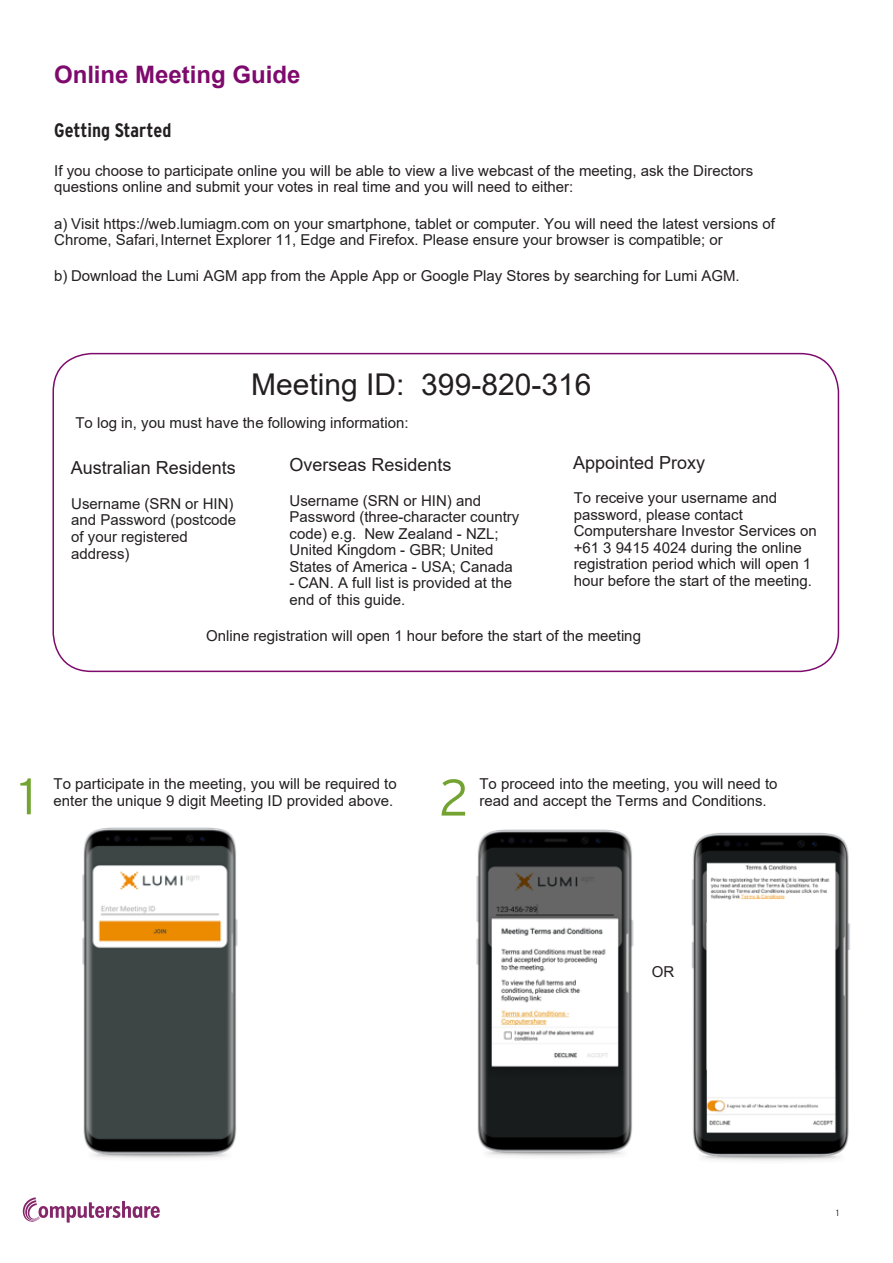
<style>
.page{position:relative;width:893px;height:1263px;background:#fff}
.page>*{position:absolute;margin:0;border:0;box-sizing:border-box;transform-origin:0 0}
.t1{font:300 51.3px "Interstate";color:#73a432}
.t2{font:30px "Arial";color:#231f20}
.t3{font:700 24px "Arial";color:#7e0a6d}
.t4{font:700 condensed 19.5px "Interstate";color:#231f20}
.t5{font:18px "Arial";color:#231f20}
.t6{font:15px/16.5px "Arial";color:#231f20}
.t7{font:300 9px "Interstate";color:#231f20}
</style>
<div class="page">
<svg style="left:22px;top:1197px;width:138px;height:25px"></svg>
<div style="left:52px;top:353px;width:787px;height:319px;border:2px solid #7e0a6d;border-radius:38px"></div>
<img style="left:82px;top:827px;width:156px;height:332px">
<img style="left:476px;top:829px;width:158px;height:328px">
<img style="left:691px;top:832px;width:159px;height:329px">
<h3 class="t3" style="left:54px;top:61px;width:248px">Online Meeting Guide</h3>
<h3 class="t4" style="left:54px;top:119px;width:119px">Getting Started</h3>
<p class="t6" style="left:54px;top:162px;width:700px">If you choose to participate online you will be able to view a live webcast of the meeting, ask the Directors questions online and submit your votes in real time and you will need to either:</p>
<p class="t6" style="left:54px;top:215px;width:722px">a) Visit https://web.lumiagm.com on your smartphone, tablet or computer. You will need the latest versions of<br>Chrome, Safari,Internet Explorer 11, Edge and Firefox. Please ensure your browser is compatible; or</p>
<p class="t6" style="left:54px;top:268px;width:687px">b) Download the Lumi AGM app from the Apple App or Google Play Stores by searching for Lumi AGM.</p>
<h2 class="t2" style="left:251px;top:368px;width:342px">Meeting ID: 399-820-316</h2>
<p class="t6" style="left:75px;top:414px;width:335px">To log in, you must have the following information:</p>
<p class="t5" style="left:71px;top:458px;width:166px">Australian Residents</p>
<p class="t5" style="left:289px;top:455px;width:163px">Overseas Residents</p>
<p class="t5" style="left:573px;top:452px;width:133px">Appointed Proxy</p>
<p class="t6" style="left:71px;top:495px;width:166px">Username (SRN or HIN) and Password (postcode of your registered address)</p>
<p class="t6" style="left:290px;top:492px;width:231px">Username (SRN or HIN) and<br>Password (three-character country code) e.g. New Zealand - NZL;<br>United Kingdom - GBR; United<br>States of America - USA; Canada</p>
<p class="t6" style="left:290px;top:575px;width:224px">- CAN. A full list is provided at the end of this guide.</p>
<p class="t6" style="left:574px;top:490px;width:245px">To receive your username and password, please contact<br>Computershare Investor Services on +61 3 9415 4024 during the online registration period which will open 1 hour before the start of the meeting.</p>
<p class="t6" style="left:206px;top:627px;width:436px">Online registration will open 1 hour before the start of the meeting</p>
<h1 class="t1" style="left:20px;top:767px;width:18px">1</h1>
<h1 class="t1" style="left:439px;top:769px;width:31px">2</h1>
<p class="t6" style="left:54px;top:776px;width:345px">To participate in the meeting, you will be required to enter the unique 9 digit Meeting ID provided above.</p>
<p class="t6" style="left:479px;top:776px;width:300px">To proceed into the meeting, you will need to read and accept the Terms and Conditions.</p>
<p class="t6" style="left:652px;top:964px;width:24px">OR</p>
<p class="t7" style="left:836px;top:1208px;width:4px">1</p>
</div>
